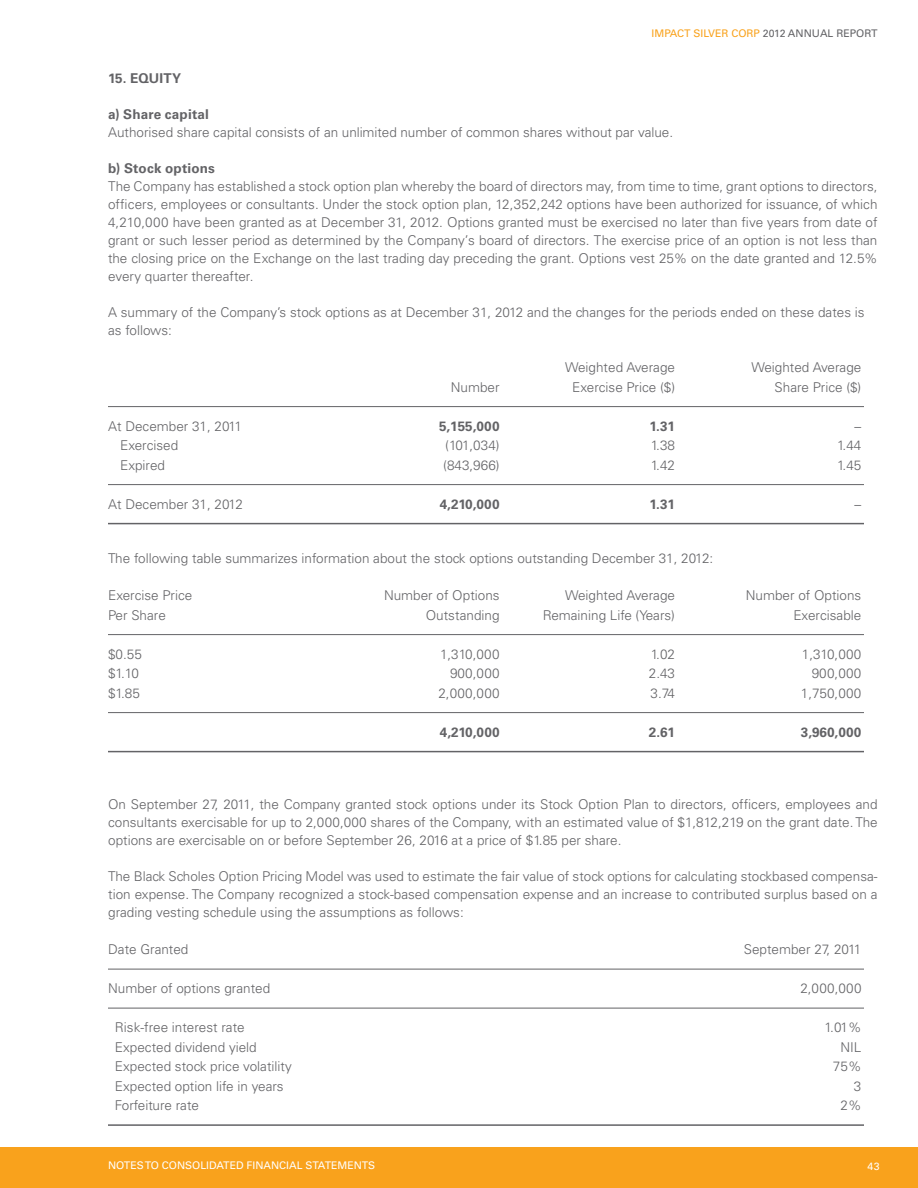
<style>
.page{position:relative;width:918px;height:1188px;background:#fff}
.page>*{position:absolute;margin:0;border:0;box-sizing:border-box;transform-origin:0 0}
.t1{font:300 13.5px/18px "Univers LT";color:#636366;text-align:justify}
.t2{font:700 13.5px "Univers LT";letter-spacing:.01em;color:#636366}
.t3{font:10.5px "Univers LT";color:#fff}
.t4{font:10.5px "Univers LT";color:#f9a21c}
.s1{color:#636366}
</style>
<div class="page">
<div style="left:0;top:1148px;width:918px;height:40px;background:#f9a21c"></div>
<hr style="left:108px;top:406px;width:756px;height:1px;background:#636366">
<hr style="left:108px;top:484px;width:756px;height:1px;background:#636366">
<hr style="left:108px;top:523px;width:756px;height:1px;background:#636366">
<hr style="left:108px;top:634px;width:756px;height:1px;background:#636366">
<hr style="left:108px;top:712px;width:756px;height:1px;background:#636366">
<hr style="left:108px;top:751px;width:756px;height:1px;background:#636366">
<hr style="left:108px;top:969px;width:756px;height:1px;background:#636366">
<hr style="left:108px;top:1008px;width:756px;height:1px;background:#636366">
<hr style="left:108px;top:1124px;width:756px;height:2px;background:#636366">
<p class="t4" style="left:652px;top:27px;width:227px">IMPACT SILVER CORP <span class="s1">2012 ANNUAL REPORT</span></p>
<p class="t2" style="left:108px;top:70px;width:45px">15. Equity</p>
<p class="t2" style="left:108px;top:106px;width:102px">a) Share capital</p>
<p class="t1" style="left:108px;top:123px;width:567px">Authorised share capital consists of an unlimited number of common shares without par value.</p>
<p class="t2" style="left:108px;top:160px;width:108px">b) Stock options</p>
<p class="t1" style="left:108px;top:177px;width:771px">The Company has established a stock option plan whereby the board of directors may, from time to time, grant options to directors, officers, employees or consultants. Under the stock option plan, 12,352,242 options have been authorized for issuance, of which 4,210,000 have been granted as at December 31, 2012. Options granted must be exercised no later than five years from date of grant or such lesser period as determined by the Company’s board of directors. The exercise price of an option is not less than the closing price on the Exchange on the last trading day preceding the grant. Options vest 25% on the date granted and 12.5% every quarter thereafter.</p>
<p class="t1" style="left:108px;top:303px;width:758px">A summary of the Company’s stock options as at December 31, 2012 and the changes for the periods ended on these dates is as follows:</p>
<p class="t1" style="left:565px;top:358px;width:111px">Weighted Average</p>
<p class="t1" style="left:751px;top:358px;width:111px">Weighted Average</p>
<p class="t1" style="left:451px;top:378px;width:50px">Number</p>
<p class="t1" style="left:572px;top:378px;width:104px">Exercise Price ($)</p>
<p class="t1" style="left:775px;top:378px;width:88px">Share Price ($)</p>
<p class="t1" style="left:108px;top:417px;width:136px">At December 31, 2011</p>
<p class="t2" style="left:439px;top:418px;width:62px">5,155,000</p>
<p class="t2" style="left:649px;top:418px;width:27px">1.31</p>
<p class="t1" style="left:855px;top:417px;width:8px">–</p>
<p class="t1" style="left:120px;top:436px;width:60px">Exercised</p>
<p class="t1" style="left:445px;top:436px;width:56px">(101,034)</p>
<p class="t1" style="left:651px;top:436px;width:26px">1.38</p>
<p class="t1" style="left:837px;top:436px;width:26px">1.44</p>
<p class="t1" style="left:120px;top:456px;width:47px">Expired</p>
<p class="t1" style="left:443px;top:456px;width:58px">(843,966)</p>
<p class="t1" style="left:651px;top:456px;width:26px">1.42</p>
<p class="t1" style="left:837px;top:456px;width:26px">1.45</p>
<p class="t1" style="left:108px;top:495px;width:136px">At December 31, 2012</p>
<p class="t2" style="left:440px;top:496px;width:61px">4,210,000</p>
<p class="t2" style="left:649px;top:496px;width:27px">1.31</p>
<p class="t1" style="left:855px;top:495px;width:8px">–</p>
<p class="t1" style="left:108px;top:549px;width:607px">The following table summarizes information about the stock options outstanding December 31, 2012:</p>
<p class="t1" style="left:108px;top:586px;width:86px">Exercise Price</p>
<p class="t1" style="left:384px;top:586px;width:117px">Number of Options</p>
<p class="t1" style="left:565px;top:586px;width:111px">Weighted Average</p>
<p class="t1" style="left:746px;top:586px;width:117px">Number of Options</p>
<p class="t1" style="left:108px;top:606px;width:59px">Per Share</p>
<p class="t1" style="left:426px;top:606px;width:75px">Outstanding</p>
<p class="t1" style="left:543px;top:606px;width:134px">Remaining Life (Years)</p>
<p class="t1" style="left:793px;top:606px;width:69px">Exercisable</p>
<p class="t1" style="left:108px;top:645px;width:35px">$0.55</p>
<p class="t1" style="left:440px;top:645px;width:61px">1,310,000</p>
<p class="t1" style="left:651px;top:645px;width:26px">1.02</p>
<p class="t1" style="left:802px;top:645px;width:61px">1,310,000</p>
<p class="t1" style="left:108px;top:664px;width:32px">$1.10</p>
<p class="t1" style="left:450px;top:664px;width:51px">900,000</p>
<p class="t1" style="left:649px;top:664px;width:28px">2.43</p>
<p class="t1" style="left:812px;top:664px;width:51px">900,000</p>
<p class="t1" style="left:108px;top:684px;width:33px">$1.85</p>
<p class="t1" style="left:438px;top:684px;width:63px">2,000,000</p>
<p class="t1" style="left:651px;top:684px;width:26px">3.74</p>
<p class="t1" style="left:801px;top:684px;width:62px">1,750,000</p>
<p class="t2" style="left:440px;top:724px;width:61px">4,210,000</p>
<p class="t2" style="left:649px;top:724px;width:28px">2.61</p>
<p class="t2" style="left:801px;top:724px;width:62px">3,960,000</p>
<p class="t1" style="left:108px;top:795px;width:771px">On September 27, 2011, the Company granted stock options under its Stock Option Plan to directors, officers, employees and consultants exercisable for up to 2,000,000 shares of the Company, with an estimated value of $1,812,219 on the grant date. The options are exercisable on or before September 26, 2016 at a price of $1.85 per share.</p>
<p class="t1" style="left:108px;top:867px;width:771px">The Black Scholes Option Pricing Model was used to estimate the fair value of stock options for calculating stockbased compensa&shy;tion expense. The Company recognized a stock-based compensation expense and an increase to contributed surplus based on a grading vesting schedule using the assumptions as follows:</p>
<p class="t1" style="left:108px;top:940px;width:82px">Date Granted</p>
<p class="t1" style="left:744px;top:940px;width:119px">September 27, 2011</p>
<p class="t1" style="left:108px;top:979px;width:164px">Number of options granted</p>
<p class="t1" style="left:800px;top:979px;width:63px">2,000,000</p>
<p class="t1" style="left:115px;top:1018px;width:131px">Risk-free interest rate</p>
<p class="t1" style="left:825px;top:1018px;width:38px">1.01%</p>
<p class="t1" style="left:115px;top:1038px;width:143px">Expected dividend yield</p>
<p class="t1" style="left:840px;top:1038px;width:23px">NIL</p>
<p class="t1" style="left:115px;top:1057px;width:179px">Expected stock price volatility</p>
<p class="t1" style="left:833px;top:1057px;width:30px">75%</p>
<p class="t1" style="left:115px;top:1077px;width:170px">Expected option life in years</p>
<p class="t1" style="left:854px;top:1077px;width:9px">3</p>
<p class="t1" style="left:115px;top:1096px;width:86px">Forfeiture rate</p>
<p class="t1" style="left:840px;top:1096px;width:23px">2%</p>
<p class="t3" style="left:108px;top:1159px;width:269px">NOTES TO CONSOLIDATED FINANCIAL STATEMENTS</p>
<p class="t3" style="left:867px;top:1160px;width:14px">43</p>
</div>
